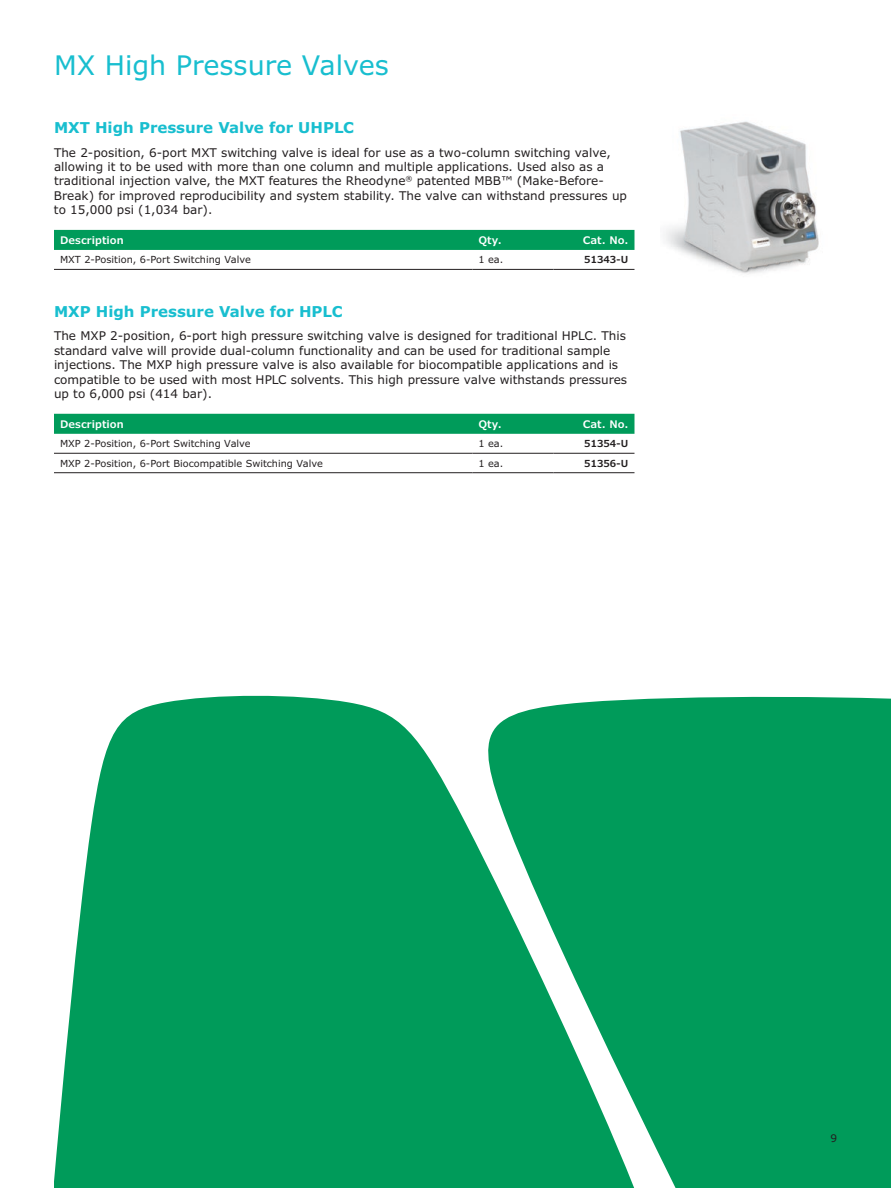
<style>
.page{position:relative;width:891px;height:1188px;background:#fff}
.page>*{position:absolute;margin:0;border:0;box-sizing:border-box;transform-origin:0 0}
.t1{font:27px "Verdana Pro";color:#18becf}
.t2{font:700 15px "Verdana Pro";color:#18becf}
.t3{font:12px/14.4px "Verdana Pro";color:#231f20}
.t4{font:600 10.5px "Verdana Pro";color:#fff}
.t5{font:10.5px "Verdana Pro";color:#231f20}
.t6{font:9.75px "Verdana Pro";color:#231f20}
.t7{font:600 9.75px "Verdana Pro";color:#231f20}
</style>
<div class="page">
<svg style="left:54px;top:695px;width:837px;height:493px;background:#18a46a"></svg>
<div style="left:54px;top:230px;width:580px;height:20px;background:#009b5a"></div>
<hr style="left:54px;top:269px;width:418px;height:1px;background:#231f20">
<hr style="left:472px;top:269px;width:82px;height:1px;background:#231f20">
<hr style="left:554px;top:269px;width:80px;height:1px;background:#231f20">
<div style="left:54px;top:414px;width:580px;height:20px;background:#009b5a"></div>
<hr style="left:54px;top:453px;width:418px;height:1px;background:#231f20">
<hr style="left:472px;top:453px;width:82px;height:1px;background:#231f20">
<hr style="left:554px;top:453px;width:80px;height:1px;background:#231f20">
<hr style="left:54px;top:472px;width:418px;height:1px;background:#231f20">
<hr style="left:472px;top:472px;width:82px;height:1px;background:#231f20">
<hr style="left:554px;top:472px;width:80px;height:1px;background:#231f20">
<img style="left:664px;top:121px;width:155px;height:153px">
<h1 class="t1" style="left:54px;top:48px;width:336px">MX High Pressure Valves</h1>
<p class="t2" style="left:54px;top:118px;width:302px">MXT High Pressure Valve for UHPLC</p>
<p class="t3" style="left:54px;top:145px;width:575px">The 2-position, 6-port MXT switching valve is ideal for use as a two-column switching valve, allowing it to be used with more than one column and multiple applications. Used also as a traditional injection valve, the MXT features the Rheodyne<sup>®</sup> patented MBB™ (Make-Before-Break) for improved reproducibility and system stability. The valve can withstand pressures up to 15,000 psi (1,034 bar).</p>
<p class="t4" style="left:60px;top:233px;width:65px">Description</p>
<p class="t4" style="left:478px;top:233px;width:25px">Qty.</p>
<p class="t4" style="left:583px;top:233px;width:47px">Cat. No.</p>
<p class="t6" style="left:60px;top:254px;width:192px">MXT 2-Position, 6-Port Switching Valve</p>
<p class="t6" style="left:478px;top:254px;width:26px">1 ea.</p>
<p class="t7" style="left:584px;top:254px;width:46px">51343-U</p>
<p class="t2" style="left:54px;top:302px;width:290px">MXP High Pressure Valve for HPLC</p>
<p class="t3" style="left:54px;top:329px;width:575px">The MXP 2-position, 6-port high pressure switching valve is designed for traditional HPLC. This standard valve will provide dual-column functionality and can be used for traditional sample injections. The MXP high pressure valve is also available for biocompatible applications and is compatible to be used with most HPLC solvents. This high pressure valve withstands pressures up to 6,000 psi (414 bar).</p>
<p class="t4" style="left:60px;top:417px;width:65px">Description</p>
<p class="t4" style="left:478px;top:417px;width:25px">Qty.</p>
<p class="t4" style="left:583px;top:417px;width:47px">Cat. No.</p>
<p class="t6" style="left:60px;top:438px;width:192px">MXP 2-Position, 6-Port Switching Valve</p>
<p class="t6" style="left:478px;top:438px;width:26px">1 ea.</p>
<p class="t7" style="left:584px;top:437px;width:46px">51354-U</p>
<p class="t6" style="left:60px;top:457px;width:264px">MXP 2-Position, 6-Port Biocompatible Switching Valve</p>
<p class="t6" style="left:478px;top:457px;width:26px">1 ea.</p>
<p class="t7" style="left:584px;top:457px;width:46px">51356-U</p>
<p class="t5" style="left:830px;top:1131px;width:8px">9</p>
</div>
